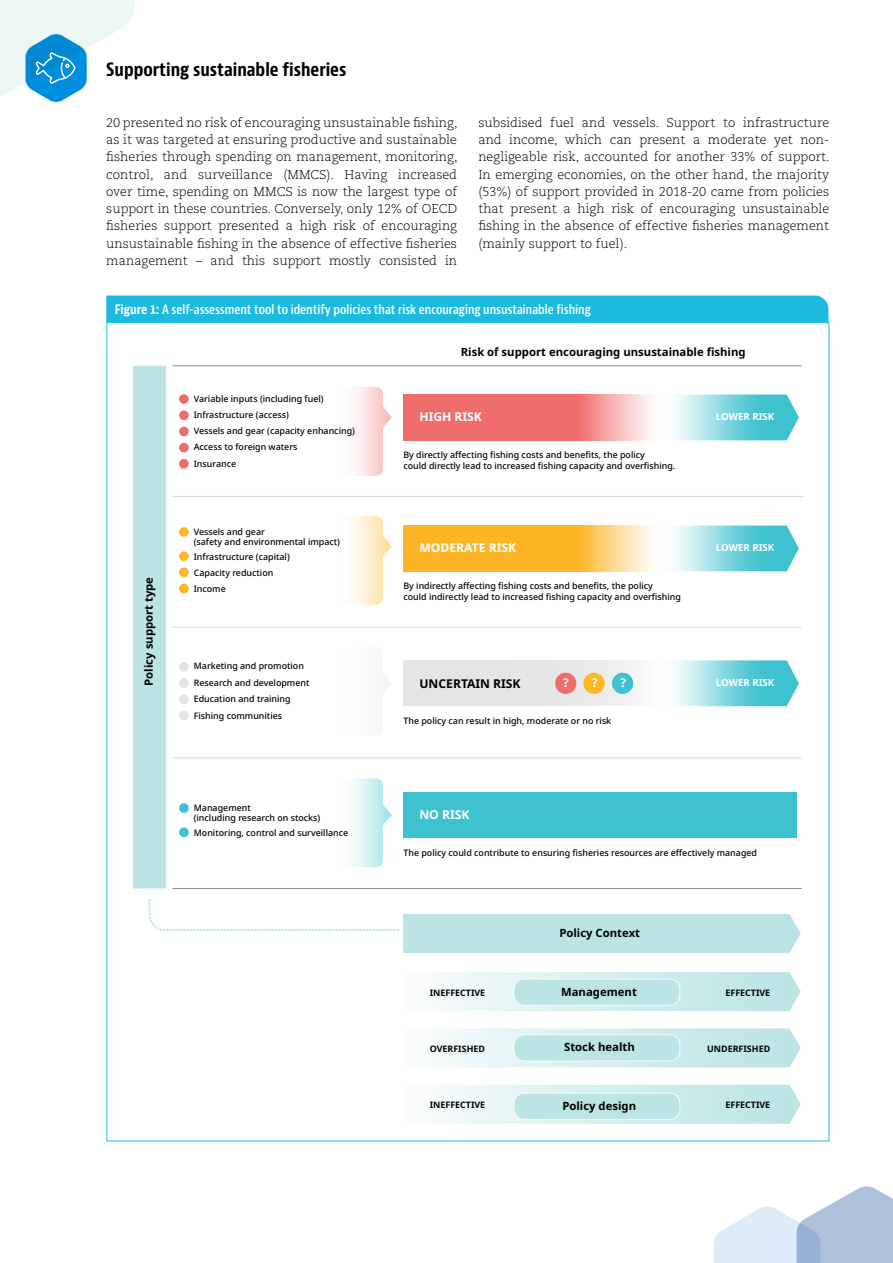
<style>
.page{position:relative;width:893px;height:1263px;background:#fff}
.page>*{position:absolute;margin:0;border:0;box-sizing:border-box;transform-origin:0 0}
.t1{font:700 condensed 18px "Bernini Sans";color:#000}
.t2{font:300 12.75px/17.2px "Caecilia LT Std";color:#000;text-align:justify}
.t3{font:600 condensed 12.75px "Bernini Sans";color:#fff}
.t4{font:700 12.15px "Noto Sans";color:#fff}
.t5{font:700 12.15px "Noto Sans";color:#000}
.t6{font:700 11.25px "Noto Sans";color:#000}
.t7{font:700 9.75px "Noto Sans";color:#fff}
.t8{font:500 8.85px/10.6px "Noto Sans";color:#000}
.t9{font:700 8.85px "Noto Sans";color:#000}
.s1{font-weight:700}
</style>
<div class="page">
<svg style="left:714px;top:1186px;width:179px;height:77px"></svg>
<svg style="left:0;top:0;width:134px;height:102px"></svg>
<div style="left:106px;top:296px;width:722px;height:27px;background:#1dbadf"></div>
<svg style="left:355px;top:387px;width:37px;height:89px"></svg>
<svg style="left:352px;top:516px;width:40px;height:89px"></svg>
<svg style="left:353px;top:778px;width:39px;height:89px"></svg>
<svg style="left:674px;top:395px;width:125px;height:45px;background:#86d8e0"></svg>
<svg style="left:674px;top:525px;width:125px;height:46px;background:#88d9e1"></svg>
<svg style="left:674px;top:660px;width:125px;height:46px;background:#87d9e1"></svg>
<div style="left:179px;top:394px;width:10px;height:10px;background:#ef6e6c;border-radius:50%"></div>
<div style="left:179px;top:410px;width:10px;height:10px;background:#ef6e6c;border-radius:50%"></div>
<div style="left:179px;top:427px;width:10px;height:9px;background:#ef6e6c;border-radius:50%"></div>
<div style="left:179px;top:443px;width:10px;height:9px;background:#ef6e6c;border-radius:50%"></div>
<div style="left:179px;top:459px;width:10px;height:10px;background:#ef6e6c;border-radius:50%"></div>
<div style="left:179px;top:527px;width:10px;height:10px;background:#fdb526;border-radius:50%"></div>
<div style="left:179px;top:551px;width:10px;height:10px;background:#fdb526;border-radius:50%"></div>
<div style="left:179px;top:568px;width:10px;height:9px;background:#fdb526;border-radius:50%"></div>
<div style="left:179px;top:584px;width:10px;height:9px;background:#fdb526;border-radius:50%"></div>
<div style="left:179px;top:803px;width:10px;height:10px;background:#3ec2cf;border-radius:50%"></div>
<div style="left:179px;top:827px;width:10px;height:10px;background:#3ec2cf;border-radius:50%"></div>
<svg style="left:403px;top:395px;width:247px;height:45px;background:#f18280"></svg>
<div style="left:403px;top:792px;width:394px;height:46px;background:#3ec2cf"></div>
<svg style="left:403px;top:525px;width:250px;height:46px;background:#fdbf46"></svg>
<div style="left:403px;top:660px;width:253px;height:46px;background:#e4e4e4"></div>
<hr style="left:172px;top:496px;width:631px;height:1px;background:#d8d8d8">
<div style="left:179px;top:662px;width:10px;height:10px;background:#e4e4e4;border-radius:50%"></div>
<div style="left:179px;top:678px;width:10px;height:10px;background:#e4e4e4;border-radius:50%"></div>
<div style="left:179px;top:694px;width:10px;height:10px;background:#e4e4e4;border-radius:50%"></div>
<div style="left:179px;top:710px;width:10px;height:10px;background:#e4e4e4;border-radius:50%"></div>
<hr style="left:172px;top:627px;width:629px;height:1px;background:#d8d8d8">
<hr style="left:172px;top:757px;width:629px;height:1px;background:#d8d8d8">
<hr style="left:172px;top:365px;width:629px;height:1px;background:#8c8c8c">
<div style="left:555px;top:673px;width:21px;height:21px;background:#ef6e6c;border-radius:50%"></div>
<div style="left:583px;top:673px;width:22px;height:21px;background:#fdb526;border-radius:50%"></div>
<div style="left:612px;top:673px;width:21px;height:21px;background:#3ec2cf;border-radius:50%"></div>
<svg style="left:439px;top:972px;width:362px;height:39px;background:#cfebec"></svg>
<svg style="left:439px;top:1028px;width:362px;height:39px;background:#cfebec"></svg>
<svg style="left:439px;top:1085px;width:362px;height:39px;background:#cfebec"></svg>
<hr style="left:172px;top:888px;width:629px;height:1px;background:#8c8c8c">
<div style="left:133px;top:366px;width:33px;height:522px;background:#bde4e5"></div>
<svg style="left:148px;top:899px;width:653px;height:54px"></svg>
<h1 class="t1" style="left:106px;top:58px;width:242px">Supporting sustainable fisheries</h1>
<p class="t2" style="left:106px;top:114px;width:353px">20 presented no risk of encouraging unsustainable fishing, as it was targeted at ensuring productive and sustainable fisheries through spending on management, monitoring, control, and surveillance (MMCS). Having increased over time, spending on MMCS is now the largest type of support in these countries. Conversely, only 12% of OECD fisheries support presented a high risk of encouraging unsustainable fishing in the absence of effective fisheries management – and this support mostly consisted in</p>
<p class="t2" style="left:478px;top:114px;width:353px">subsidised fuel and vessels. Support to infrastructure and income, which can present a moderate yet non&shy;negligeable risk, accounted for another 33% of support.<br>In emerging economies, on the other hand, the majority (53%) of support provided in 2018-20 came from policies that present a high risk of encouraging unsustainable fishing in the absence of effective fisheries management (mainly support to fuel).</p>
<p class="t3" style="left:115px;top:302px;width:478px"><span class="s1">Figure 1:</span> A self-assessment tool to identify policies that risk encouraging unsustainable fishing</p>
<p class="t6" style="left:142px;top:686px;width:110px;rotate:-90deg">Policy support type</p>
<p class="t8" style="left:194px;top:393px;width:131px">Variable inputs (including fuel)</p>
<p class="t8" style="left:194px;top:407px;width:163px;line-height:15.8px">Infrastructure (access)<br>Vessels and gear (capacity enhancing)</p>
<p class="t8" style="left:194px;top:439px;width:105px;line-height:17px">Access to foreign waters<br>Insurance</p>
<p class="t8" style="left:194px;top:526px;width:148px">Vessels and gear<br>(safety and environmental impact)</p>
<p class="t8" style="left:194px;top:549px;width:98px;line-height:16px">Infrastructure (capital)<br>Capacity reduction<br>Income</p>
<p class="t8" style="left:194px;top:658px;width:117px;line-height:16.5px">Marketing and promotion<br>Research and development<br>Education and training<br>Fishing communities</p>
<p class="t8" style="left:194px;top:802px;width:128px">Management<br>(including research on stocks)</p>
<p class="t8" style="left:194px;top:827px;width:156px">Monitoring, control and surveillance</p>
<p class="t6" style="left:461px;top:346px;width:286px">Risk of support encouraging unsustainable fishing</p>
<p class="t4" style="left:419px;top:410px;width:64px">HIGH RISK</p>
<p class="t8" style="left:403px;top:450px;width:273px">By directly affecting fishing costs and benefits, the policy<br>could directly lead to increased fishing capacity and overfishing.</p>
<p class="t4" style="left:419px;top:541px;width:98px">MODERATE RISK</p>
<p class="t8" style="left:403px;top:580px;width:279px">By indirectly affecting fishing costs and benefits, the policy<br>could indirectly lead to increased fishing capacity and overfishing</p>
<p class="t5" style="left:419px;top:676px;width:103px">UNCERTAIN RISK</p>
<p class="t4" style="left:563px;top:676px;width:7px">?</p>
<p class="t4" style="left:592px;top:676px;width:7px">?</p>
<p class="t4" style="left:620px;top:676px;width:7px">?</p>
<p class="t8" style="left:403px;top:715px;width:209px">The policy can result in high, moderate or no risk</p>
<p class="t4" style="left:419px;top:807px;width:52px">NO RISK</p>
<p class="t7" style="left:716px;top:411px;width:60px">LOWER RISK</p>
<p class="t7" style="left:716px;top:542px;width:60px">LOWER RISK</p>
<p class="t7" style="left:716px;top:677px;width:60px">LOWER RISK</p>
<p class="t8" style="left:403px;top:847px;width:355px">The policy could contribute to ensuring fisheries resources are effectively managed</p>
<p class="t6" style="left:559px;top:927px;width:82px">Policy Context</p>
<p class="t6" style="left:561px;top:985px;width:77px">Management</p>
<p class="t9" style="left:430px;top:987px;width:57px">INEFFECTIVE</p>
<p class="t9" style="left:725px;top:987px;width:46px">EFFECTIVE</p>
<p class="t6" style="left:564px;top:1041px;width:72px">Stock health</p>
<p class="t9" style="left:430px;top:1043px;width:57px">OVERFISHED</p>
<p class="t9" style="left:707px;top:1043px;width:65px">UNDERFISHED</p>
<p class="t6" style="left:562px;top:1099px;width:75px">Policy design</p>
<p class="t9" style="left:430px;top:1100px;width:57px">INEFFECTIVE</p>
<p class="t9" style="left:725px;top:1100px;width:46px">EFFECTIVE</p>
</div>
